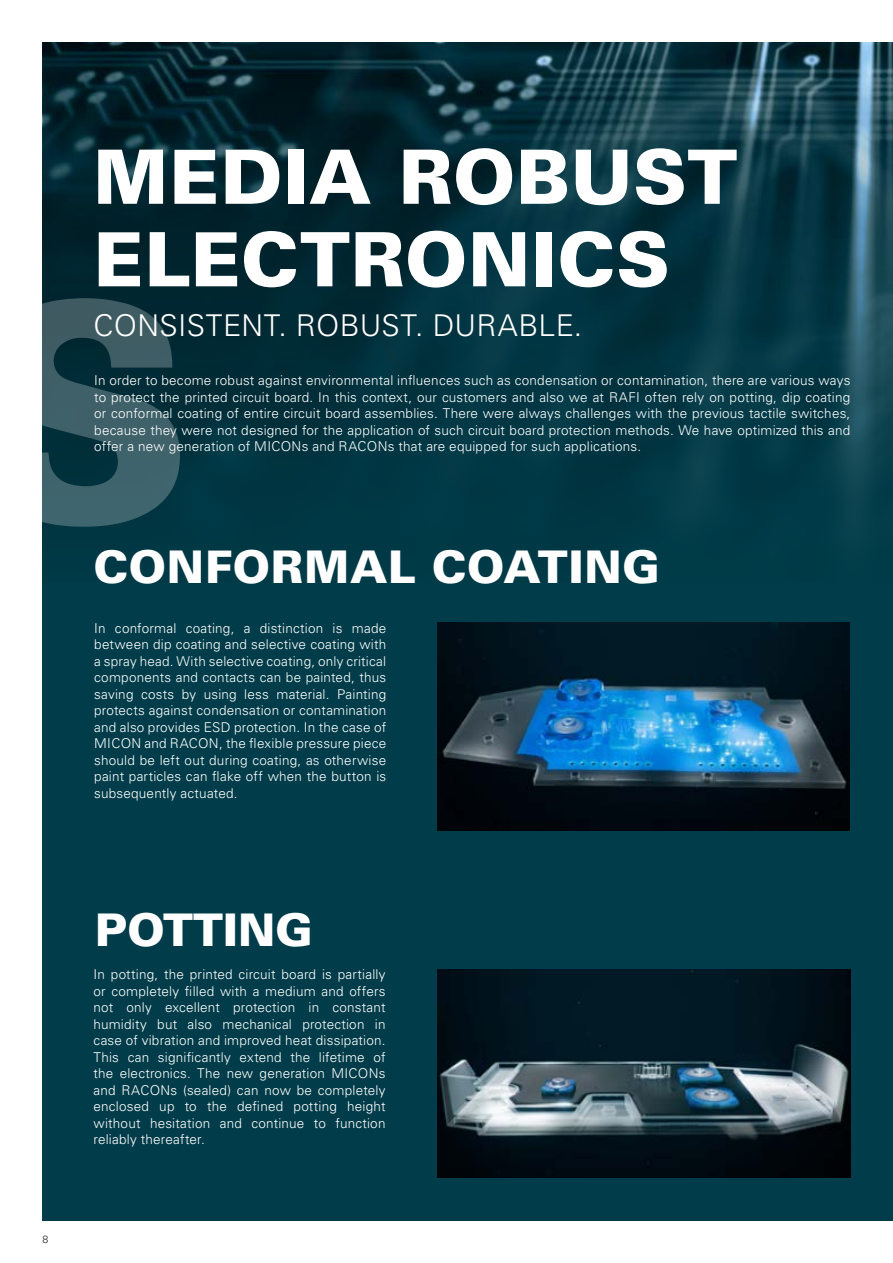
<style>
.page{position:relative;width:893px;height:1263px;background:#fff}
.page>*{position:absolute;margin:0;border:0;box-sizing:border-box;transform-origin:0 0}
.Headline_größe_varia{font:900 75px "Univers LT Std";letter-spacing:.01em;color:#fff}
.Headline_größe_varia-2{font:900 45px "Univers LT Std";letter-spacing:.015em;color:#fff}
.Paginierung{font:900 45px "Univers LT Std";color:#fff}
.Headline_größe_varia-3{font:300 30px "Univers LT Std";letter-spacing:.01em;color:#fff}
.Fließtext{font:300 13.5px/16.5px "Univers LT Std";letter-spacing:.015em;color:#fff;text-align:justify}
.t1{font:300 10.5px "Univers LT Std";color:#231f20}
</style>
<div class="page">
<div style="left:43px;top:583px;width:850px;height:637px;background:#003c49"></div>
<svg style="left:43px;top:43px;width:850px;height:540px;background:#063440"></svg>
<img style="left:438px;top:969px;width:412px;height:208px">
<img style="left:438px;top:623px;width:412px;height:208px">
<svg style="left:42px;top:297px;width:139px;height:230px;background:#284d56"></svg>
<p class="t1" style="left:43px;top:1233px;width:7px">8</p>
<p class="Headline_größe_varia" style="left:94px;top:130px;width:645px">MEDIA ROBUST</p>
<p class="Headline_größe_varia" style="left:94px;top:212px;width:578px">ELECTRONICS</p>
<p class="Headline_größe_varia-3" style="left:94px;top:307px;width:490px">CONSISTENT. ROBUST. DURABLE.</p>
<p class="Fließtext" style="left:94px;top:372px;width:758px">In order to become robust against environmental influences such as condensation or contamination, there are various ways to protect the printed circuit board. In this context, our customers and also we at RAFI often rely on potting, dip coating or conformal coating of entire circuit board assemblies. There were always challenges with the previous tactile switches, because they were not designed for the application of such circuit board protection methods. We have optimized this and offer a new generation of MICONs and RACONs that are equipped for such applications.</p>
<p class="Headline_größe_varia-2" style="left:94px;top:539px;width:568px">CONFORMAL COATING</p>
<p class="Fließtext" style="left:94px;top:620px;width:293px">In conformal coating, a distinction is made between dip coating and selective coating with a spray head. With selective coating, only critical components and contacts can be painted, thus saving costs by using less material. Painting protects against condensation or contamination and also provides ESD protection. In the case of MICON and RACON, the flexible pressure piece should be left out during coating, as otherwise paint particles can flake off when the button is subsequently actuated.</p>
<p class="Paginierung" style="left:95px;top:902px;width:220px">POTTING</p>
<p class="Fließtext" style="left:94px;top:966px;width:294px">In potting, the printed circuit board is partially or completely filled with a medium and offers not only excellent protection in constant humidity but also mechanical protection in case of vibration and improved heat dissipation.<br>This can significantly extend the lifetime of the electronics. The new generation MICONs and RACONs (sealed) can now be completely enclosed up to the defined potting height without hesitation and continue to function reliably thereafter.</p>
</div>
